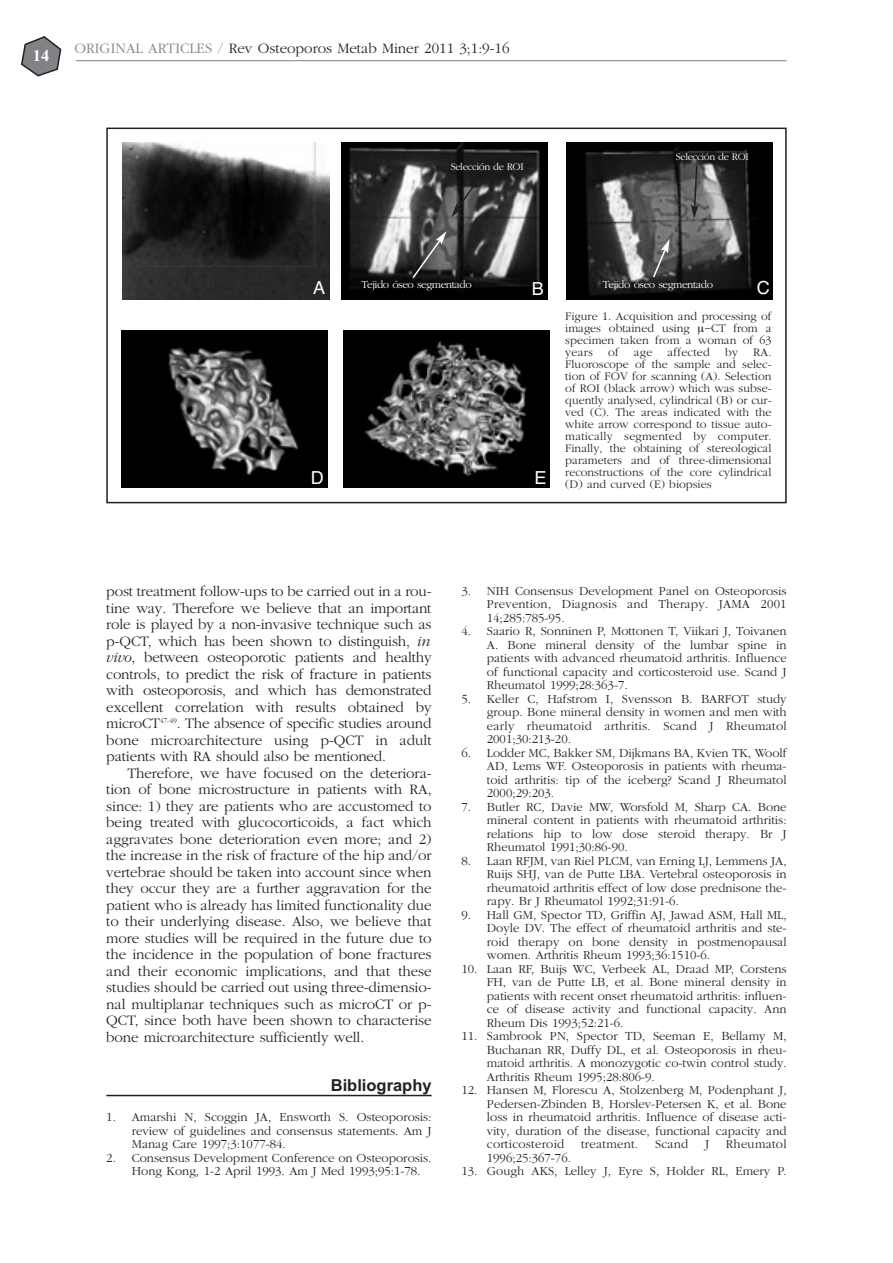
<style>
.page{position:relative;width:893px;height:1263px;background:#fff}
.page>*{position:absolute;margin:0;border:0;box-sizing:border-box;transform-origin:0 0}
.t1{font:18px "Helvetica";color:#fff}
.t2{font:700 16.5px "Arial";color:#231f20}
.t3{font:700 16.5px "Times New Roman";color:#fff}
.t4{font:300 15px/16.5px "Garamond";letter-spacing:-.005em;color:#231f20;text-align:justify}
.t5{font:300 12.75px/13.5px "Garamond";color:#231f20;text-align:justify}
.t6{font:300 12.75px "Garamond";letter-spacing:.02em;color:#231f20}
.t7{font:300 12px/12px "Garamond";color:#231f20;text-align:justify}
.t8{font:300 12px "Garamond";letter-spacing:.02em;color:#231f20}
.t9{font:300 11.25px "Garamond";letter-spacing:-.035em;color:#fff}
.t10{font:300 10.5px "Garamond";letter-spacing:-.035em;color:#fff}
.s1{color:#808285}
.s2{font-style:italic}
</style>
<div class="page">
<hr style="left:76px;top:60px;width:711px;height:1px;background:#808285">
<svg style="left:21px;top:36px;width:40px;height:40px"></svg>
<hr style="left:106px;top:1095px;width:326px;height:1px;background:#231f20">
<div style="left:106px;top:128px;width:681px;height:375px;border:2px solid #231f20"></div>
<img style="left:123px;top:143px;width:206px;height:156px">
<img style="left:121px;top:331px;width:207px;height:156px">
<img style="left:343px;top:331px;width:207px;height:156px">
<img style="left:341px;top:143px;width:207px;height:156px">
<img style="left:567px;top:143px;width:206px;height:156px">
<svg style="left:411px;top:231px;width:36px;height:49px;background:#4f4f4f"></svg>
<svg style="left:652px;top:239px;width:18px;height:40px"></svg>
<svg style="left:691px;top:164px;width:7px;height:55px"></svg>
<svg style="left:451px;top:175px;width:31px;height:42px"></svg>
<p class="t3" style="left:33px;top:46px;width:18px">14</p>
<p class="t4" style="left:74px;top:41px;width:437px"><span class="s1">ORIGINAL ARTICLES /</span> Rev Osteoporos Metab Miner 2011 3;1:9-16</p>
<p class="t10" style="left:451px;top:163px;width:75px">Selección de ROI</p>
<p class="t10" style="left:676px;top:152px;width:75px">Selección de ROI</p>
<h1 class="t1" style="left:313px;top:281px;width:14px">A</h1>
<p class="t9" style="left:361px;top:280px;width:112px">Tejido óseo segmentado</p>
<p class="t9" style="left:603px;top:280px;width:112px">Tejido óseo segmentado</p>
<h1 class="t1" style="left:532px;top:282px;width:14px">B</h1>
<h1 class="t1" style="left:757px;top:281px;width:14px">C</h1>
<h1 class="t1" style="left:311px;top:471px;width:14px">D</h1>
<h1 class="t1" style="left:534px;top:471px;width:14px">E</h1>
<p class="t7" style="left:565px;top:311px;width:208px">Figure 1. Acquisition and processing of images obtained using −CT from a specimen taken from a woman of 63 years</p>
<p class="t7" style="left:608px;top:347px;width:12px">of</p>
<p class="t7" style="left:634px;top:347px;width:20px">age</p>
<p class="t8" style="left:667px;top:347px;width:44px">affected</p>
<p class="t7" style="left:725px;top:347px;width:14px">by</p>
<p class="t7" style="left:565px;top:347px;width:208px;text-indent:188px">RA.<br>Fluoroscope of the sample and selec&shy;tion of FOV for scanning (A). Selection of ROI (black arrow) which was subse&shy;quently analysed, cylindrical (B) or cur&shy;ved (C). The areas indicated with the white arrow correspond to tissue auto&shy;matically segmented by computer.<br>Finally, the obtaining of stereological parameters and of three-dimensional reconstructions of the core cylindrical (D) and curved (E) biopsies</p>
<p class="t4" style="left:106px;top:584px;width:327px">post treatment follow-ups to be carried out in a rou&shy;tine way. Therefore we believe that an important role is played by a non-invasive technique such as p-QCT, which has been shown to distinguish, <span class="s2">in vivo</span>, between osteoporotic patients and healthy controls, to predict the risk of fracture in patients with osteoporosis, and which has demonstrated excellent correlation with results obtained by microCT<sup>47-49</sup>. The absence of specific studies around bone microarchitecture using p-QCT in adult patients with RA should also be mentioned.</p>
<p class="t4" style="left:106px;top:766px;width:327px;text-indent:21px">Therefore, we have focused on the deteriora&shy;tion of bone microstructure in patients with RA, since: 1) they are patients who are accustomed to being treated with glucocorticoids, a fact which aggravates bone deterioration even more; and 2) the increase in the risk of fracture of the hip and/or vertebrae should be taken into account since when they occur they are a further aggravation for the patient who is already has limited functionality due to their underlying disease. Also, we believe that more studies will be required in the future due to the incidence in the population of bone fractures and their economic implications, and that these studies should be carried out using three-dimensio&shy;nal multiplanar techniques such as microCT or p-QCT, since both have been shown to characterise bone microarchitecture sufficiently well.</p>
<p class="t2" style="left:331px;top:1079px;width:102px">Bibliography</p>
<p class="t5" style="left:132px;top:1111px;width:301px;text-indent:-26px">1. Amarshi N, Scoggin JA, Ensworth S. Osteoporosis: review of guidelines and consensus statements. Am J Manag Care 1997;3:1077-84.</p>
<p class="t5" style="left:132px;top:1152px;width:301px;text-indent:-26px">2. Consensus Development Conference on Osteoporosis.<br>Hong Kong, 1-2 April 1993. Am J Med 1993;95:1-78.</p>
<p class="t5" style="left:487px;top:585px;width:301px;text-indent:-26px">3. NIH Consensus Development Panel on Osteoporosis Prevention, Diagnosis and Therapy. JAMA 2001<br>14;285:785-95.</p>
<p class="t5" style="left:487px;top:625px;width:301px;text-indent:-26px">4. Saario R, Sonninen P, Mottonen T, Viikari J, Toivanen A. Bone mineral density of the lumbar spine in patients with advanced rheumatoid arthritis. Influence of functional capacity and corticosteroid use. Scand J Rheumatol 1999;28:363-7.</p>
<p class="t5" style="left:487px;top:693px;width:301px;text-indent:-26px">5. Keller C, Hafstrom I, Svensson B. BARFOT study group. Bone mineral density in women and men with early rheumatoid arthritis. Scand J Rheumatol 2001;30:213-20.</p>
<p class="t5" style="left:487px;top:747px;width:301px;text-indent:-26px">6. Lodder MC, Bakker SM, Dijkmans BA, Kvien TK, Woolf AD, Lems WF. Osteoporosis in patients with rheuma&shy;toid arthritis: tip of the iceberg? Scand J Rheumatol 2000;29:203.</p>
<p class="t5" style="left:487px;top:801px;width:301px;text-indent:-26px">7. Butler RC, Davie MW, Worsfold M, Sharp CA. Bone mineral content in patients with rheumatoid arthritis: relations hip to low dose steroid therapy. Br J Rheumatol 1991;30:86-90.</p>
<p class="t5" style="left:487px;top:855px;width:301px;text-indent:-26px">8. Laan RFJM, van Riel PLCM, van Erning LJ, Lemmens JA, Ruijs SHJ, van de Putte LBA. Vertebral osteoporosis in rheumatoid arthritis effect of low dose prednisone the&shy;rapy. Br J Rheumatol 1992;31:91-6.</p>
<p class="t5" style="left:487px;top:909px;width:301px;text-indent:-26px">9. Hall GM, Spector TD, Griffin AJ, Jawad ASM, Hall ML, Doyle DV. The effect of rheumatoid arthritis and ste&shy;roid therapy on bone density in postmenopausal women. Arthritis Rheum 1993;36:1510-6.</p>
<p class="t5" style="left:487px;top:963px;width:301px;text-indent:-26px">10. Laan RF, Buijs WC, Verbeek AL, Draad MP, Corstens FH, van de Putte LB, et al. Bone mineral density in patients with recent onset rheumatoid arthritis: influen&shy;ce of disease activity and functional capacity. Ann Rheum Dis 1993;52:21-6.</p>
<p class="t5" style="left:487px;top:1030px;width:301px;text-indent:-26px">11. Sambrook PN, Spector TD, Seeman E, Bellamy M, Buchanan RR, Duffy DL, et al. Osteoporosis in rheu&shy;matoid arthritis. A monozygotic co-twin control study.<br>Arthritis Rheum 1995;28:806-9.</p>
<p class="t5" style="left:487px;top:1084px;width:301px;text-indent:-26px">12. Hansen M, Florescu A, Stolzenberg M, Podenphant J, Pedersen-Zbinden B, Horslev-Petersen K, et al. Bone loss in rheumatoid arthritis. Influence of disease acti&shy;vity, duration of the disease, functional capacity and corticosteroid</p>
<p class="t6" style="left:581px;top:1139px;width:59px">treatment.</p>
<p class="t5" style="left:655px;top:1138px;width:35px">Scand</p>
<p class="t5" style="left:705px;top:1138px;width:6px">J</p>
<p class="t6" style="left:726px;top:1139px;width:62px">Rheumatol</p>
<p class="t5" style="left:487px;top:1152px;width:86px">1996;25:367-76.</p>
<p class="t5" style="left:461px;top:1165px;width:327px">13. Gough AKS, Lelley J, Eyre S, Holder RL, Emery P.</p>
</div>
